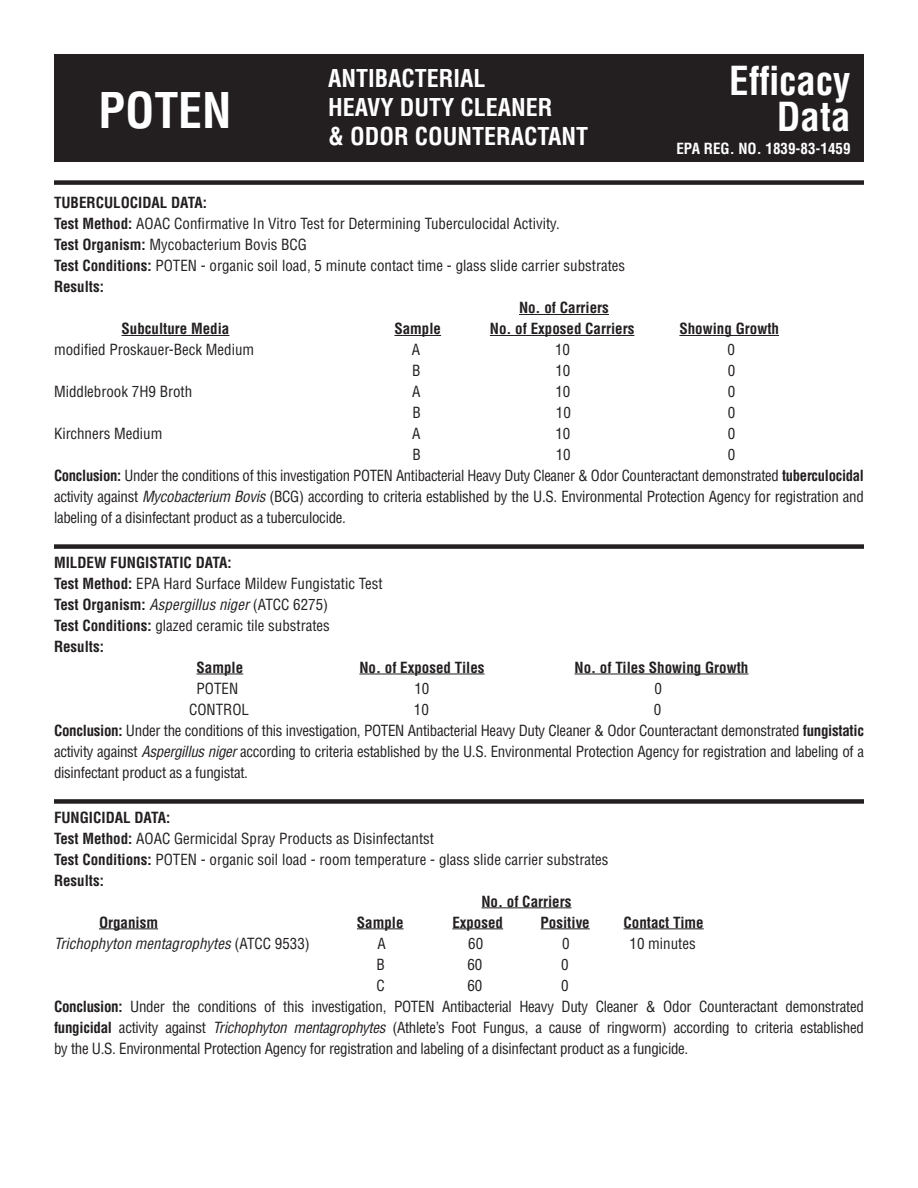
<style>
.page{position:relative;width:918px;height:1188px;background:#fff}
.page>*{position:absolute;margin:0;border:0;box-sizing:border-box;transform-origin:0 0}
.t1{font:700 condensed 48px "Helvetica";letter-spacing:-.005em;color:#fff}
.t2{font:700 condensed 39px "Helvetica";color:#fff}
.t3{font:700 condensed 24px "Helvetica";color:#fff}
.t4{font:condensed 15px/21px "Helvetica";color:#231f20;text-align:justify}
.t5{font:700 condensed 15px "Helvetica";color:#231f20}
.t6{font:italic condensed 15px "Helvetica";color:#231f20}
.t7{font:700 condensed 15px "Helvetica";color:#fff}
.s1{font-weight:700}
.s2{font-style:italic}
.s3{font-weight:700;font-style:normal}
.s4{font-style:normal}
</style>
<div class="page">
<div style="left:54px;top:54px;width:810px;height:108px;background:#231f20"></div>
<div style="left:59px;top:59px;width:800px;height:98px;border:1px solid #231f20"></div>
<div style="left:54px;top:180px;width:810px;height:5px;background:#231f20"></div>
<hr style="left:519px;top:314px;width:90px;height:1px;background:#231f20">
<hr style="left:122px;top:335px;width:107px;height:1px;background:#231f20">
<hr style="left:394px;top:335px;width:47px;height:1px;background:#231f20">
<hr style="left:490px;top:335px;width:144px;height:1px;background:#231f20">
<hr style="left:679px;top:335px;width:100px;height:1px;background:#231f20">
<div style="left:54px;top:544px;width:810px;height:5px;background:#231f20"></div>
<hr style="left:196px;top:674px;width:47px;height:1px;background:#231f20">
<hr style="left:359px;top:674px;width:126px;height:1px;background:#231f20">
<hr style="left:575px;top:674px;width:173px;height:1px;background:#231f20">
<div style="left:54px;top:799px;width:810px;height:5px;background:#231f20"></div>
<hr style="left:482px;top:907px;width:89px;height:1px;background:#231f20">
<hr style="left:99px;top:928px;width:59px;height:1px;background:#231f20">
<hr style="left:357px;top:928px;width:47px;height:1px;background:#231f20">
<hr style="left:452px;top:928px;width:51px;height:1px;background:#231f20">
<hr style="left:541px;top:928px;width:49px;height:1px;background:#231f20">
<hr style="left:624px;top:928px;width:80px;height:1px;background:#231f20">
<p class="t2" style="left:729px;top:57px;width:123px">Efficacy</p>
<p class="t3" style="left:328px;top:64px;width:159px">ANTIBACTERIAL</p>
<p class="t3" style="left:328px;top:93px;width:226px">HEAVY DUTY CLEANER</p>
<p class="t3" style="left:328px;top:122px;width:262px">&amp; ODOR COUNTERACTANT</p>
<p class="t1" style="left:99px;top:81px;width:134px">POTEN</p>
<p class="t2" style="left:777px;top:93px;width:75px">Data</p>
<p class="t7" style="left:676px;top:140px;width:176px">EPA REG. NO. 1839-83-1459</p>
<p class="t5" style="left:54px;top:194px;width:154px">TUBERCULOCIDAL DATA:</p>
<p class="t4" style="left:54px;top:213px;width:507px"><span class="s1">Test Method:</span> AOAC Confirmative In Vitro Test for Determining Tuberculocidal Activity.</p>
<p class="t4" style="left:54px;top:234px;width:255px"><span class="s1">Test Organism:</span> Mycobacterium Bovis BCG</p>
<p class="t4" style="left:54px;top:255px;width:573px"><span class="s1">Test Conditions:</span> POTEN - organic soil load, 5 minute contact time - glass slide carrier substrates</p>
<p class="t5" style="left:54px;top:278px;width:51px">Results:</p>
<p class="t5" style="left:519px;top:299px;width:91px">No. of Carriers</p>
<p class="t5" style="left:122px;top:320px;width:109px">Subculture Media</p>
<p class="t5" style="left:394px;top:320px;width:48px">Sample</p>
<p class="t5" style="left:490px;top:320px;width:146px">No. of Exposed Carriers</p>
<p class="t5" style="left:679px;top:320px;width:101px">Showing Growth</p>
<p class="t4" style="left:54px;top:339px;width:202px">modified Proskauer-Beck Medium</p>
<p class="t4" style="left:412px;top:339px;width:10px">A</p>
<p class="t4" style="left:555px;top:339px;width:16px">10</p>
<p class="t4" style="left:728px;top:339px;width:9px">0</p>
<p class="t4" style="left:412px;top:360px;width:10px">B</p>
<p class="t4" style="left:555px;top:360px;width:16px">10</p>
<p class="t4" style="left:728px;top:360px;width:9px">0</p>
<p class="t4" style="left:54px;top:381px;width:140px">Middlebrook 7H9 Broth</p>
<p class="t4" style="left:412px;top:381px;width:10px">A</p>
<p class="t4" style="left:555px;top:381px;width:16px">10</p>
<p class="t4" style="left:728px;top:381px;width:9px">0</p>
<p class="t4" style="left:413px;top:402px;width:10px">B</p>
<p class="t4" style="left:556px;top:402px;width:16px">10</p>
<p class="t4" style="left:728px;top:402px;width:9px">0</p>
<p class="t4" style="left:54px;top:423px;width:110px">Kirchners Medium</p>
<p class="t4" style="left:412px;top:423px;width:10px">A</p>
<p class="t4" style="left:555px;top:423px;width:16px">10</p>
<p class="t4" style="left:728px;top:423px;width:9px">0</p>
<p class="t4" style="left:412px;top:444px;width:10px">B</p>
<p class="t4" style="left:556px;top:444px;width:16px">10</p>
<p class="t4" style="left:728px;top:444px;width:9px">0</p>
<p class="t4" style="left:54px;top:465px;width:812px"><span class="s1">Conclusion:</span> Under the conditions of this investigation POTEN Antibacterial Heavy Duty Cleaner &amp; Odor Counteractant demonstrated <span class="s1">tuberculocidal </span>activity against <span class="s2">Mycobacterium Bovis</span> (BCG) according to criteria established by the U.S. Environmental Protection Agency for registration and labeling of a disinfectant product as a tuberculocide.</p>
<p class="t5" style="left:54px;top:553px;width:179px">MILDEW FUNGISTATIC DATA:</p>
<p class="t4" style="left:54px;top:572px;width:330px"><span class="s1">Test Method:</span> EPA Hard Surface Mildew Fungistatic Test</p>
<p class="t6" style="left:54px;top:595px;width:276px"><span class="s3">Test Organism:</span> Aspergillus niger <span class="s4">(ATCC 6275)</span></p>
<p class="t4" style="left:54px;top:614px;width:277px"><span class="s1">Test Conditions:</span> glazed ceramic tile substrates</p>
<p class="t5" style="left:54px;top:637px;width:51px">Results:</p>
<p class="t5" style="left:196px;top:658px;width:48px">Sample</p>
<p class="t5" style="left:359px;top:658px;width:127px">No. of Exposed Tiles</p>
<p class="t5" style="left:575px;top:658px;width:175px">No. of Tiles Showing Growth</p>
<p class="t4" style="left:196px;top:677px;width:43px">POTEN</p>
<p class="t4" style="left:414px;top:677px;width:16px">10</p>
<p class="t4" style="left:654px;top:677px;width:9px">0</p>
<p class="t4" style="left:189px;top:698px;width:61px">CONTROL</p>
<p class="t4" style="left:414px;top:698px;width:16px">10</p>
<p class="t4" style="left:654px;top:698px;width:9px">0</p>
<p class="t4" style="left:54px;top:719px;width:812px"><span class="s1">Conclusion:</span> Under the conditions of this investigation, POTEN Antibacterial Heavy Duty Cleaner &amp; Odor Counteractant demonstrated <span class="s1">fungistatic </span>activity against <span class="s2">Aspergillus niger</span> according to criteria established by the U.S. Environmental Protection Agency for registration and labeling of a disinfectant product as a fungistat.</p>
<p class="t5" style="left:54px;top:808px;width:118px">FUNGICIDAL DATA:</p>
<p class="t4" style="left:54px;top:827px;width:382px"><span class="s1">Test Method:</span> AOAC Germicidal Spray Products as Disinfectantst</p>
<p class="t4" style="left:54px;top:848px;width:556px"><span class="s1">Test Conditions:</span> POTEN - organic soil load - room temperature - glass slide carrier substrates</p>
<p class="t5" style="left:54px;top:871px;width:51px">Results:</p>
<p class="t5" style="left:482px;top:892px;width:91px">No. of Carriers</p>
<p class="t5" style="left:99px;top:913px;width:61px">Organism</p>
<p class="t5" style="left:357px;top:913px;width:48px">Sample</p>
<p class="t5" style="left:452px;top:913px;width:52px">Exposed</p>
<p class="t5" style="left:541px;top:913px;width:51px">Positive</p>
<p class="t5" style="left:624px;top:913px;width:82px">Contact Time</p>
<p class="t6" style="left:54px;top:934px;width:257px">Trichophyton mentagrophytes <span class="s4">(ATCC 9533)</span></p>
<p class="t4" style="left:377px;top:932px;width:10px">A</p>
<p class="t4" style="left:468px;top:932px;width:16px">60</p>
<p class="t4" style="left:562px;top:932px;width:9px">0</p>
<p class="t4" style="left:630px;top:932px;width:68px">10 minutes</p>
<p class="t4" style="left:376px;top:953px;width:10px">B</p>
<p class="t4" style="left:467px;top:953px;width:16px">60</p>
<p class="t4" style="left:561px;top:953px;width:9px">0</p>
<p class="t4" style="left:376px;top:974px;width:10px">C</p>
<p class="t4" style="left:467px;top:974px;width:16px">60</p>
<p class="t4" style="left:561px;top:974px;width:9px">0</p>
<p class="t4" style="left:54px;top:995px;width:811px"><span class="s1">Conclusion:</span> Under the conditions of this investigation, POTEN Antibacterial Heavy Duty Cleaner &amp; Odor Counteractant demonstrated <span class="s1">fungicidal</span> activity against <span class="s2">Trichophyton mentagrophytes</span> (Athlete’s Foot Fungus, a cause of ringworm) according to criteria established by the U.S. Environmental Protection Agency for registration and labeling of a disinfectant product as a fungicide.</p>
</div>
